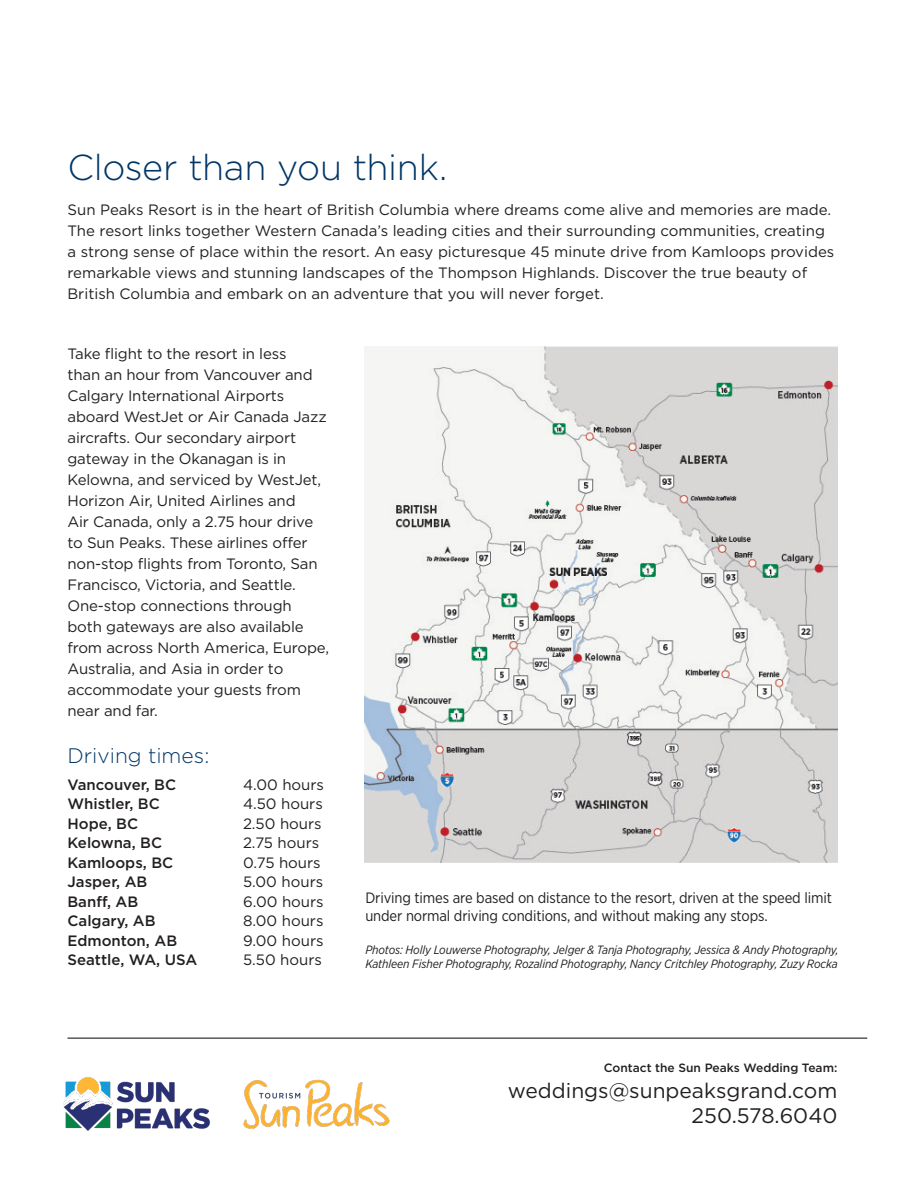
<style>
.page{position:relative;width:918px;height:1188px;background:#fff}
.page>*{position:absolute;margin:0;border:0;box-sizing:border-box;transform-origin:0 0}
.Headline{font:300 36px "Gotham";letter-spacing:-.01em;color:#003667}
.Body_Small{font:21px "Gotham";color:#231f20}
.Headline_Small{font:300 21px "Gotham";color:#003667}
.Body{font:15px/21px "Gotham";letter-spacing:-.01em;color:#231f20}
.Mice{font:15px/18px "Gotham Narrow";letter-spacing:-.01em;color:#231f20}
.Body-2{font:500 15px "Gotham";color:#231f20}
.Mice-2{font:italic 12px/14.4px "Gotham Narrow";letter-spacing:-.01em;color:#231f20}
.Body_Small-2{font:500 12px "Gotham";color:#231f20}
</style>
<div class="page">
<hr style="left:68px;top:1038px;width:799px;height:1px;background:#231f20">
<img style="left:243px;top:1079px;width:147px;height:50px">
<img style="left:63px;top:1077px;width:147px;height:54px">
<img style="left:364px;top:347px;width:473px;height:516px">
<p class="Headline" style="left:68px;top:145px;width:381px">Closer than you think.</p>
<p class="Body" style="left:68px;top:199px;width:768px">Sun Peaks Resort is in the heart of British Columbia where dreams come alive and memories are made.<br>The resort links together Western Canada’s leading cities and their surrounding communities, creating a strong sense of place within the resort. An easy picturesque 45 minute drive from Kamloops provides remarkable views and stunning landscapes of the Thompson Highlands. Discover the true beauty of British Columbia and embark on an adventure that you will never forget.</p>
<p class="Body" style="left:68px;top:343px;width:263px">Take flight to the resort in less<br>than an hour from Vancouver and<br>Calgary International Airports aboard WestJet or Air Canada Jazz aircrafts. Our secondary airport gateway in the Okanagan is in<br>Kelowna, and serviced by WestJet,<br>Horizon Air, United Airlines and<br>Air Canada, only a 2.75 hour drive to Sun Peaks. These airlines offer non-stop flights from Toronto, San<br>Francisco, Victoria, and Seattle.<br>One-stop connections through both gateways are also available from across North America, Europe,<br>Australia, and Asia in order to accommodate your guests from near and far.</p>
<p class="Headline_Small" style="left:68px;top:743px;width:143px">Driving times:</p>
<p class="Body-2" style="left:68px;top:775px;width:110px">Vancouver, BC</p>
<p class="Body" style="left:243px;top:774px;width:83px">4.00 hours</p>
<p class="Body-2" style="left:68px;top:794px;width:94px">Whistler, BC</p>
<p class="Body" style="left:243px;top:793px;width:81px">4.50 hours</p>
<p class="Body-2" style="left:68px;top:814px;width:72px">Hope, BC</p>
<p class="Body" style="left:243px;top:813px;width:80px">2.50 hours</p>
<p class="Body-2" style="left:68px;top:833px;width:96px">Kelowna, BC</p>
<p class="Body" style="left:243px;top:832px;width:78px">2.75 hours</p>
<p class="Body-2" style="left:68px;top:853px;width:107px">Kamloops, BC</p>
<p class="Body" style="left:243px;top:852px;width:79px">0.75 hours</p>
<p class="Body-2" style="left:68px;top:872px;width:81px">Jasper, AB</p>
<p class="Body" style="left:243px;top:871px;width:82px">5.00 hours</p>
<p class="Body-2" style="left:68px;top:892px;width:72px">Banff, AB</p>
<p class="Body" style="left:243px;top:891px;width:82px">6.00 hours</p>
<p class="Body-2" style="left:68px;top:911px;width:90px">Calgary, AB</p>
<p class="Body" style="left:243px;top:910px;width:82px">8.00 hours</p>
<p class="Body-2" style="left:68px;top:931px;width:111px">Edmonton, AB</p>
<p class="Body" style="left:243px;top:930px;width:82px">9.00 hours</p>
<p class="Body-2" style="left:68px;top:950px;width:131px">Seattle, WA, USA</p>
<p class="Body" style="left:243px;top:949px;width:80px">5.50 hours</p>
<p class="Mice" style="left:365px;top:889px;width:468px">Driving times are based on distance to the resort, driven at the speed limit under normal driving conditions, and without making any stops.</p>
<p class="Mice-2" style="left:365px;top:942px;width:475px">Photos: Holly Louwerse Photography, Jelger &amp; Tanja Photography, Jessica &amp; Andy Photography,<br>Kathleen Fisher Photography, Rozalind Photography, Nancy Critchley Photography, Zuzy Rocka</p>
<p class="Body_Small-2" style="left:604px;top:1060px;width:235px">Contact the Sun Peaks Wedding Team:</p>
<p class="Body_Small" style="left:508px;top:1077px;width:331px">weddings@sunpeaksgrand.com</p>
<p class="Body_Small" style="left:692px;top:1102px;width:147px">250.578.6040</p>
</div>
